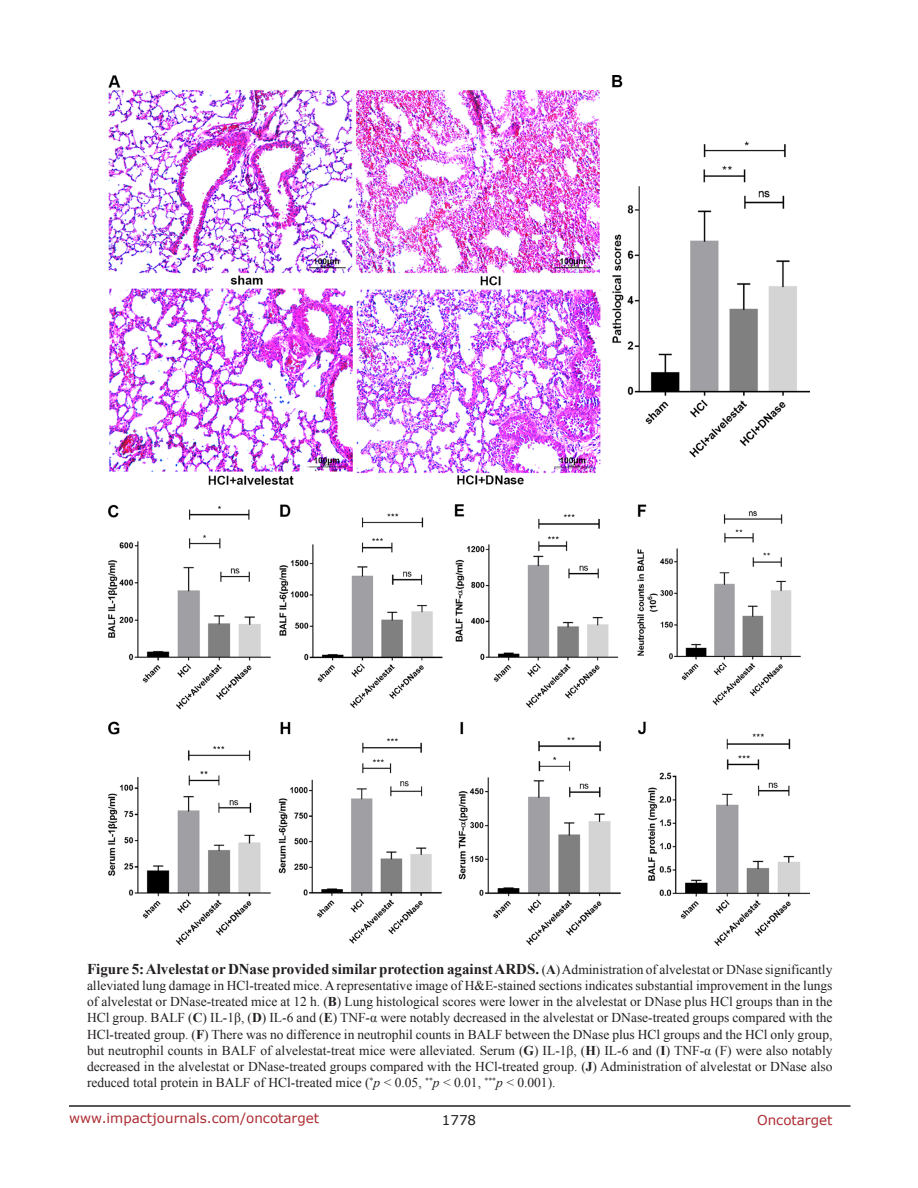
<style>
.page{position:relative;width:918px;height:1188px;background:#fff}
.page>*{position:absolute;margin:0;border:0;box-sizing:border-box;transform-origin:0 0}
.FigureText{font:700 15px "Times New Roman";color:#231f20}
.FigureText-2{font:13.5px/16.2px "Times New Roman";color:#231f20;text-align:justify}
.t1{font:13.5px "Verdana";color:#ac2b31}
.t2{font:13.5px "Verdana";color:#231f20}
.s1{font-weight:400;font-size:13.5px}
.s2{font-size:13.5px}
.s3{font-weight:700}
.s4{font-style:italic}
</style>
<div class="page">
<hr style="left:69px;top:1105px;width:781px;height:2px;background:#231f20">
<img style="left:108px;top:76px;width:702px;height:870px">
<p class="FigureText" style="left:87px;top:958px;width:747px">Figure 5: Alvelestat or DNase provided similar protection against ARDS. <span class="s1">(</span><span class="s2">A</span><span class="s1">) Administration of alvelestat or DNase significantly</span></p>
<p class="FigureText-2" style="left:87px;top:977px;width:747px">alleviated lung damage in HCl-treated mice. A representative image of H&amp;E-stained sections indicates substantial improvement in the lungs of alvelestat or DNase-treated mice at 12 h. (<span class="s3">B</span>) Lung histological scores were lower in the alvelestat or DNase plus HCl groups than in the HCl group. BALF (<span class="s3">C</span>) IL-1β, (<span class="s3">D</span>) IL-6 and (<span class="s3">E</span>) TNF-α were notably decreased in the alvelestat or DNase-treated groups compared with the HCl-treated group. (<span class="s3">F</span>) There was no difference in neutrophil counts in BALF between the DNase plus HCl groups and the HCl only group, but neutrophil counts in BALF of alvelestat-treat mice were alleviated. Serum (<span class="s3">G</span>) IL-1β, (<span class="s3">H</span>) IL-6 and (<span class="s3">I</span>) TNF-α (F) were also notably decreased in the alvelestat or DNase-treated groups compared with the HCl-treated group. (<span class="s3">J</span>) Administration of alvelestat or DNase also reduced total protein in BALF of HCl-treated mice (<sup>*</sup><span class="s4">p</span> &lt; 0.05, <sup>**</sup><span class="s4">p</span> &lt; 0.01, <sup>***</sup><span class="s4">p</span> &lt; 0.001).</p>
<p class="t1" style="left:69px;top:1109px;width:252px">www.impactjournals.com/oncotarget</p>
<p class="t2" style="left:442px;top:1111px;width:36px">1778</p>
<p class="t1" style="left:757px;top:1111px;width:77px">Oncotarget</p>
</div>
